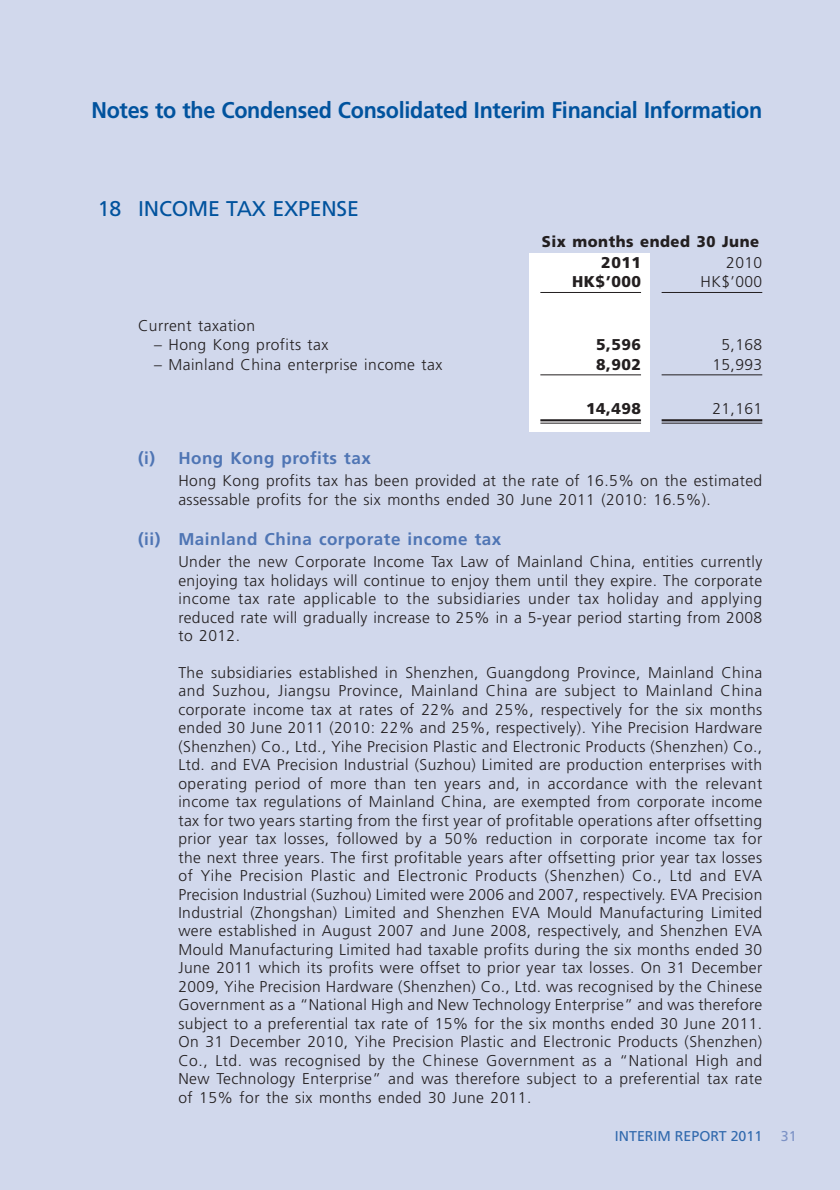
<style>
.page{position:relative;width:840px;height:1190px;background:#d1d8ec}
.page>*{position:absolute;margin:0;border:0;box-sizing:border-box;transform-origin:0 0}
.t1{font:700 22.8px "Frutiger LT Std";letter-spacing:-.015em;color:#01539e;scale:.95 1}
.t2{font:21.2px "Frutiger LT Std";letter-spacing:-.01em;color:#01539e}
.t3{font:700 17px "Frutiger LT Std";letter-spacing:.03em;color:#4f75b4}
.t4{font:300 15.6px/18.4px "Frutiger LT Std";letter-spacing:.03em;color:#231f20;text-align:justify}
.t5{font:900 15.6px/20.6px "Frutiger LT Std";letter-spacing:.03em;color:#231f20;scale:.95 1}
.t6{font:900 15.6px "Frutiger LT Std";letter-spacing:.03em;color:#231f20}
.t7{font:14.2px "Frutiger LT Std";color:#3069ad}
.t8{font:14.2px "Frutiger LT Std";color:#7c92c5}
</style>
<div class="page">
<div style="left:528px;top:253px;width:121px;height:178px;background:#fff"></div>
<hr style="left:540px;top:292px;width:101px;height:1px;background:#231f20">
<hr style="left:661px;top:292px;width:101px;height:1px;background:#231f20">
<hr style="left:540px;top:374px;width:101px;height:1px;background:#231f20">
<hr style="left:661px;top:374px;width:101px;height:1px;background:#231f20">
<hr style="left:540px;top:419px;width:101px;height:2px;background:#231f20">
<hr style="left:540px;top:423px;width:101px;height:1px;background:#231f20">
<hr style="left:661px;top:419px;width:101px;height:2px;background:#231f20">
<hr style="left:661px;top:423px;width:101px;height:1px;background:#231f20">
<h1 class="t1" style="left:91px;top:101px;width:707px">Notes to the Condensed Consolidated Interim Financial Information</h1>
<h2 class="t2" style="left:98px;top:196px;width:262px">18 INCOME TAX EXPENSE</h2>
<p class="t5" style="left:601px;top:232px;width:168px;text-indent:-59px">Six months ended 30 June<br>2011</p>
<p class="t4" style="left:726px;top:255px;width:38px">2010</p>
<p class="t6" style="left:572px;top:273px;width:70px">HK$’000</p>
<p class="t4" style="left:700px;top:274px;width:63px">HK$’000</p>
<p class="t4" style="left:138px;top:318px;width:118px">Current taxation</p>
<p class="t4" style="left:154px;top:337px;width:176px">– Hong Kong profits tax</p>
<p class="t6" style="left:596px;top:336px;width:46px">5,596</p>
<p class="t4" style="left:721px;top:337px;width:42px">5,168</p>
<p class="t4" style="left:154px;top:357px;width:290px">– Mainland China enterprise income tax</p>
<p class="t6" style="left:596px;top:355px;width:46px">8,902</p>
<p class="t4" style="left:712px;top:357px;width:51px">15,993</p>
<p class="t6" style="left:586px;top:399px;width:56px">14,498</p>
<p class="t4" style="left:712px;top:401px;width:51px">21,161</p>
<p class="t3" style="left:138px;top:451px;width:234px">(i) Hong Kong profits tax</p>
<p class="t4" style="left:178px;top:473px;width:585px">Hong Kong profits tax has been provided at the rate of 16.5% on the estimated assessable profits for the six months ended 30 June 2011 (2010: 16.5%).</p>
<p class="t3" style="left:138px;top:532px;width:365px">(ii) Mainland China corporate income tax</p>
<p class="t4" style="left:178px;top:554px;width:585px">Under the new Corporate Income Tax Law of Mainland China, entities currently enjoying tax holidays will continue to enjoy them until they expire. The corporate income tax rate applicable to the subsidiaries under tax holiday and applying reduced rate will gradually increase to 25% in a 5-year period starting from 2008 to 2012.</p>
<p class="t4" style="left:178px;top:665px;width:585px">The subsidiaries established in Shenzhen, Guangdong Province, Mainland China and Suzhou, Jiangsu Province, Mainland China are subject to Mainland China corporate income tax at rates of 22% and 25%, respectively for the six months ended 30 June 2011 (2010: 22% and 25%, respectively). Yihe Precision Hardware (Shenzhen) Co., Ltd., Yihe Precision Plastic and Electronic Products (Shenzhen) Co., Ltd. and EVA Precision Industrial (Suzhou) Limited are production enterprises with operating period of more than ten years and, in accordance with the relevant income tax regulations of Mainland China, are exempted from corporate income tax for two years starting from the first year of profitable operations after offsetting prior year tax losses, followed by a 50% reduction in corporate income tax for the next three years. The first profitable years after offsetting prior year tax losses of Yihe Precision Plastic and Electronic Products (Shenzhen) Co., Ltd and EVA Precision Industrial (Suzhou) Limited were 2006 and 2007, respectively. EVA Precision Industrial (Zhongshan) Limited and Shenzhen EVA Mould Manufacturing Limited were established in August 2007 and June 2008, respectively, and Shenzhen EVA Mould Manufacturing Limited had taxable profits during the six months ended 30<br>June 2011 which its profits were offset to prior year tax losses. On 31 December 2009, Yihe Precision Hardware (Shenzhen) Co., Ltd. was recognised by the Chinese Government as a “National High and New Technology Enterprise” and was therefore subject to a preferential tax rate of 15% for the six months ended 30 June 2011.<br>On 31 December 2010, Yihe Precision Plastic and Electronic Products (Shenzhen)<br>Co., Ltd. was recognised by the Chinese Government as a “National High and New Technology Enterprise” and was therefore subject to a preferential tax rate of 15% for the six months ended 30 June 2011.</p>
<p class="t7" style="left:615px;top:1127px;width:149px">INTERIM REPORT 2011</p>
<p class="t8" style="left:781px;top:1127px;width:17px">31</p>
</div>
